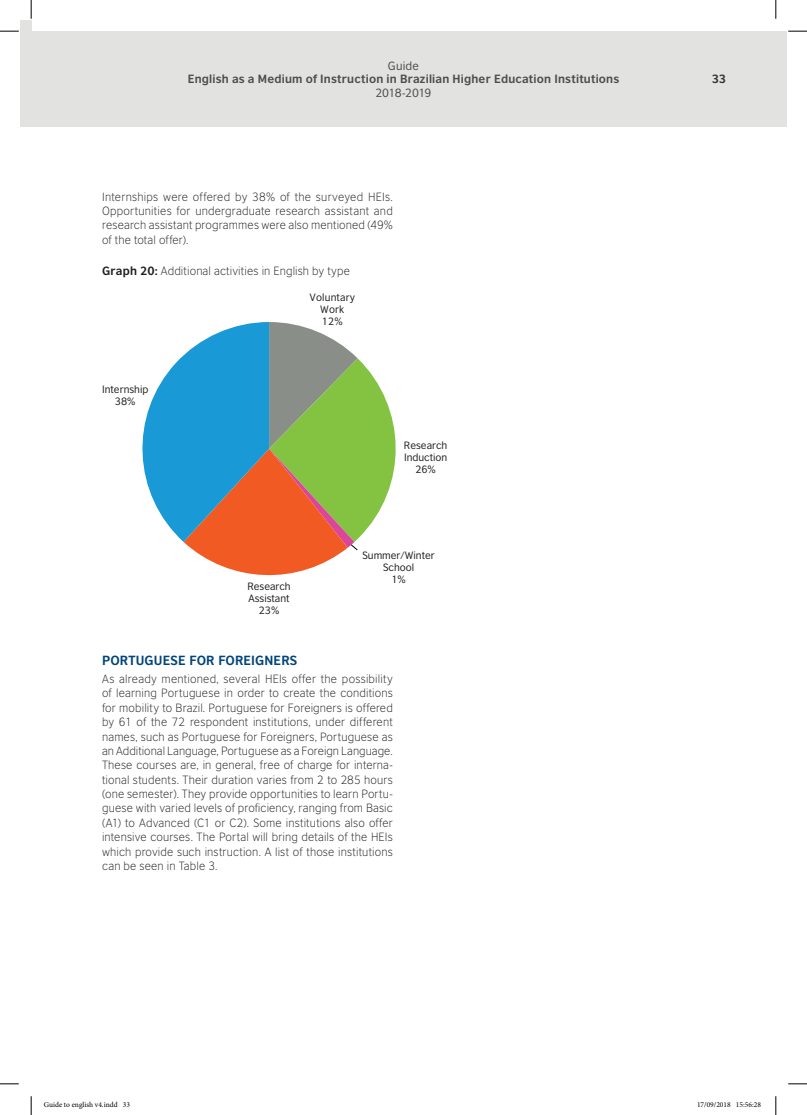
<style>
.page{position:relative;width:807px;height:1115px;background:#fff}
.page>*{position:absolute;margin:0;border:0;box-sizing:border-box;transform-origin:0 0}
.t1{font:700 12.5px "British Council Sans";letter-spacing:.01em;color:#00447b}
.t2{font:300 11.25px/14.4px "British Council Sans";letter-spacing:.01em;color:#231f20;text-align:justify}
.t3{font:700 11.25px "British Council Sans";letter-spacing:.015em;color:#4b4c4d}
.t4{font:11.25px "British Council Sans";letter-spacing:-.045em;color:#4b4c4d}
.t5{font:11.25px "British Council Sans";letter-spacing:-.01em;color:#4b4c4d}
.t6{font:700 11.25px "British Council Sans";color:#312f30}
.t7{font:10px/12px "British Council Sans";color:#231f20;text-align:center}
.t8{font:7.5px "Minion Pro";color:#000}
.s1{font-weight:700}
</style>
<div class="page">
<div style="left:21px;top:21px;width:10px;height:106px;background:#e2e3e0"></div>
<div style="left:31px;top:31px;width:755px;height:96px;background:#e2e3e0"></div>
<svg style="left:142px;top:322px;width:254px;height:254px"></svg>
<svg style="left:0;top:30px;width:19px;height:2px"></svg>
<svg style="left:788px;top:30px;width:18px;height:2px"></svg>
<svg style="left:0;top:1083px;width:19px;height:1px"></svg>
<svg style="left:788px;top:1083px;width:18px;height:1px"></svg>
<svg style="left:30px;top:0;width:2px;height:19px"></svg>
<svg style="left:30px;top:1096px;width:2px;height:19px"></svg>
<svg style="left:775px;top:0;width:1px;height:19px"></svg>
<svg style="left:775px;top:1096px;width:1px;height:19px"></svg>
<p class="t5" style="left:388px;top:58px;width:32px">Guide</p>
<p class="t3" style="left:188px;top:72px;width:433px">English as a Medium of Instruction in Brazilian Higher Education Institutions</p>
<p class="t4" style="left:375px;top:86px;width:58px">2018-2019</p>
<p class="t2" style="left:102px;top:189px;width:292px">Internships were offered by 38% of the surveyed HEIs.<br>Opportunities for undergraduate research assistant and research assistant programmes were also mentioned (49% of the total offer).</p>
<p class="t2" style="left:102px;top:263px;width:249px"><span class="s1">Graph 20:</span> Additional activities in English by type</p>
<p class="t7" style="left:309px;top:291px;width:47px">Voluntary<br>Work<br>12%</p>
<p class="t7" style="left:102px;top:383px;width:48px">Internship<br>38%</p>
<p class="t7" style="left:247px;top:580px;width:45px">Research<br>Assistant<br>23%</p>
<p class="t7" style="left:404px;top:439px;width:45px">Research<br>Induction<br>26%</p>
<p class="t7" style="left:362px;top:549px;width:74px">Summer/Winter<br>School<br>1%</p>
<p class="t1" style="left:102px;top:652px;width:197px">PORTUGUESE FOR FOREIGNERS</p>
<p class="t2" style="left:102px;top:671px;width:292px">As already mentioned, several HEIs offer the possibility of learning Portuguese in order to create the conditions for mobility to Brazil. Portuguese for Foreigners is offered by 61 of the 72 respondent institutions, under different names, such as Portuguese for Foreigners, Portuguese as an Additional Language, Portuguese as a Foreign Language.<br>These courses are, in general, free of charge for interna&shy;tional students. Their duration varies from 2 to 285 hours (one semester). They provide opportunities to learn Portu&shy;guese with varied levels of proficiency, ranging from Basic (A1) to Advanced (C1 or C2). Some institutions also offer intensive courses. The Portal will bring details of the HEIs which provide such instruction. A list of those institutions can be seen in Table 3.</p>
<p class="t6" style="left:711px;top:72px;width:16px">33</p>
<p class="t8" style="left:44px;top:1100px;width:88px">Guide to english v4.indd 33</p>
<p class="t8" style="left:696px;top:1100px;width:65px">17/09/2018 15:56:28</p>
</div>
